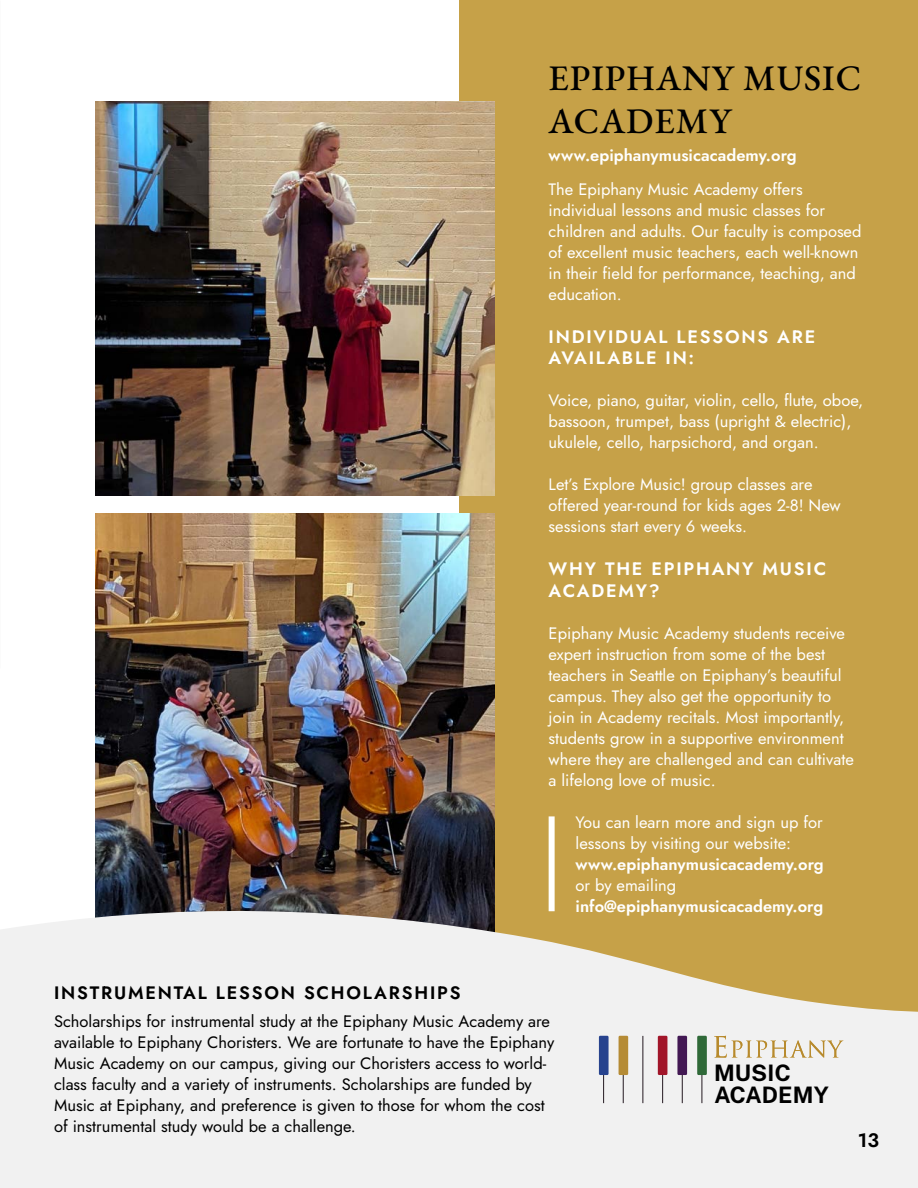
<style>
.page{position:relative;width:918px;height:1188px;background:#fff}
.page>*{position:absolute;margin:0;border:0;box-sizing:border-box;transform-origin:0 0}
.t1{font:36px/43.2px "EB Garamond";letter-spacing:.025em;color:#000}
.t2{font:700 22.65px "Public Sans";color:#000}
.t3{font:19.5px "Jost";color:#000}
.t4{font:18px/21.6px "Jost";letter-spacing:.1em;color:#fff}
.t5{font:18px "Jost";letter-spacing:.1em;color:#000}
.t6{font:16.5px/21px "Jost";color:#fff}
.t7{font:16.5px/21px "Jost";color:#000}
</style>
<div class="page">
<div style="left:459px;top:0;width:459px;height:1188px;background:#c6a148"></div>
<div style="left:549px;top:816px;width:6px;height:95px;background:#fff"></div>
<img style="left:95px;top:101px;width:400px;height:394px">
<img style="left:95px;top:514px;width:400px;height:389px">
<svg style="left:0;top:903px;width:918px;height:285px;fill:#f1f1f1"></svg>
<hr style="left:702px;top:1067px;width:1px;height:36px;background:#241921">
<hr style="left:682px;top:1067px;width:1px;height:36px;background:#241921">
<hr style="left:662px;top:1067px;width:1px;height:36px;background:#241921">
<hr style="left:623px;top:1067px;width:1px;height:36px;background:#241921">
<hr style="left:603px;top:1067px;width:1px;height:36px;background:#241921">
<svg style="left:714px;top:1036px;width:129px;height:22px;background:#e5dbc8"></svg>
<div style="left:599px;top:1036px;width:10px;height:39px;background:#27438e"></div>
<div style="left:619px;top:1036px;width:9px;height:39px;background:#b58b35"></div>
<div style="left:658px;top:1036px;width:9px;height:39px;background:#a11529"></div>
<div style="left:677px;top:1036px;width:10px;height:39px;background:#421853"></div>
<div style="left:697px;top:1036px;width:10px;height:39px;background:#2f6938"></div>
<hr style="left:643px;top:1036px;width:1px;height:67px;background:#241921">
<h1 class="t1" style="left:549px;top:56px;width:314px">EPIPHANY MUSIC<br>ACADEMY</h1>
<p class="t6" style="left:549px;top:138px;width:256px;line-height:34.5px">www.epiphanymusicacademy.org<br>The Epiphany Music Academy offers</p>
<p class="t6" style="left:549px;top:200px;width:314px">individual lessons and music classes for children and adults. Our faculty is composed of excellent music teachers, each well-known in their field for performance, teaching, and education.</p>
<p class="t4" style="left:549px;top:326px;width:268px">INDIVIDUAL LESSONS ARE<br>AVAILABLE IN:</p>
<p class="t6" style="left:549px;top:390px;width:316px">Voice, piano, guitar, violin, cello, flute, oboe, bassoon, trumpet, bass (upright &amp; electric), ukulele, cello, harpsichord, and organ.</p>
<p class="t6" style="left:549px;top:474px;width:294px">Let’s Explore Music! group classes are offered year-round for kids ages 2-8! New sessions start every 6 weeks.</p>
<p class="t4" style="left:549px;top:558px;width:279px">WHY THE EPIPHANY MUSIC<br>ACADEMY?</p>
<p class="t6" style="left:549px;top:622px;width:307px">Epiphany Music Academy students receive expert instruction from some of the best teachers in Seattle on Epiphany’s beautiful campus. They also get the opportunity to join in Academy recitals. Most importantly, students grow in a supportive environment where they are challenged and can cultivate a lifelong love of music.</p>
<p class="t6" style="left:576px;top:811px;width:250px">You can learn more and sign up for lessons by visiting our website: www.epiphanymusicacademy.org or by emailing info@epiphanymusicacademy.org</p>
<p class="t5" style="left:54px;top:980px;width:408px">INSTRUMENTAL LESSON SCHOLARSHIPS</p>
<p class="t7" style="left:54px;top:1010px;width:502px">Scholarships for instrumental study at the Epiphany Music Academy are available to Epiphany Choristers. We are fortunate to have the Epiphany Music Academy on our campus, giving our Choristers access to world&shy;class faculty and a variety of instruments. Scholarships are funded by Music at Epiphany, and preference is given to those for whom the cost of instrumental study would be a challenge.</p>
<h2 class="t2" style="left:714px;top:1055px;width:78px">MUSIC</h2>
<h2 class="t2" style="left:714px;top:1077px;width:116px">ACADEMY</h2>
<p class="t3" style="left:858px;top:1127px;width:23px">13</p>
</div>
